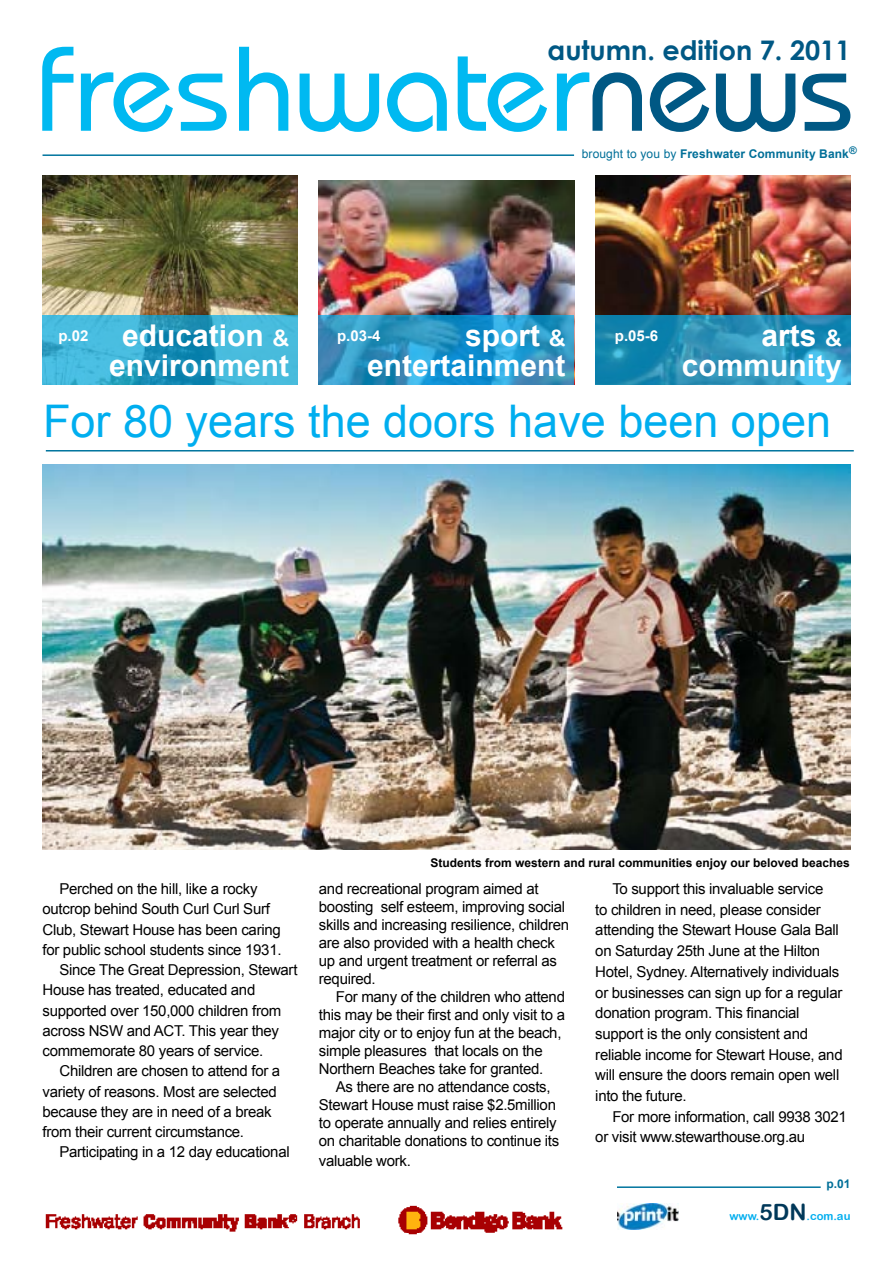
<style>
.page{position:relative;width:893px;height:1263px;background:#fff}
.page>*{position:absolute;margin:0;border:0;box-sizing:border-box;transform-origin:0 0}
.t1{font:45px "Arial";color:#00aeef}
.t2{font:700 30px/30px "Arial";color:#fff;text-align:right}
.t3{font:700 27px "Century Gothic";color:#005884}
.t4{font:15px/18px "Arial";letter-spacing:-.02em;color:#000}
.t5{font:700 15px "Arial";color:#fff}
.t6{font:700 12px "Arial";color:#000}
.t7{font:700 12px "Arial";letter-spacing:.01em;color:#006f98}
.t8{font:11.25px "Arial Rounded MT Bold";color:#00aeef}
.s1{font-weight:400}
.s2{font-family:"Arial Rounded MT Bold";font-weight:400;font-size:22.5px}
.s3{font-size:22.5px;color:#003859}
</style>
<div class="page">
<svg style="left:42px;top:47px;width:31px;height:84px"></svg>
<svg style="left:81px;top:72px;width:92px;height:60px"></svg>
<svg style="left:179px;top:74px;width:48px;height:57px"></svg>
<svg style="left:239px;top:47px;width:49px;height:84px"></svg>
<svg style="left:300px;top:74px;width:79px;height:58px"></svg>
<svg style="left:387px;top:72px;width:60px;height:60px"></svg>
<svg style="left:458px;top:56px;width:89px;height:76px"></svg>
<svg style="left:557px;top:72px;width:85px;height:59px"></svg>
<svg style="left:650px;top:72px;width:59px;height:60px"></svg>
<svg style="left:716px;top:74px;width:79px;height:58px"></svg>
<svg style="left:802px;top:74px;width:48px;height:57px"></svg>
<hr style="left:43px;top:154px;width:531px;height:2px;background:#00759e">
<hr style="left:46px;top:450px;width:808px;height:1px;background:#00759e">
<hr style="left:162px;top:1186px;width:659px;height:2px;background:#00759e">
<img style="left:617px;top:1204px;width:61px;height:26px">
<img style="left:43px;top:176px;width:255px;height:140px">
<img style="left:319px;top:180px;width:255px;height:136px">
<img style="left:595px;top:176px;width:255px;height:140px">
<img style="left:43px;top:465px;width:807px;height:385px">
<svg style="left:43px;top:316px;width:255px;height:69px;background:#37acd0"></svg>
<svg style="left:319px;top:316px;width:255px;height:69px;background:#2995c6"></svg>
<svg style="left:595px;top:316px;width:255px;height:69px;background:#2791b9"></svg>
<img style="left:45px;top:1186px;width:571px;height:49px">
<h3 class="t3" style="left:547px;top:30px;width:304px">autumn. edition 7. 2011</h3>
<p class="t7" style="left:582px;top:146px;width:277px"><span class="s1">brought to you by</span> Freshwater Community Bank<sup>®</sup></p>
<h2 class="t2" style="left:109px;top:322px;width:182px;text-align:center">education <span class="s2">&amp; </span>environment</h2>
<h2 class="t2" style="left:367px;top:322px;width:200px">sport <span class="s2">&amp; </span>entertainment</h2>
<h2 class="t2" style="left:682px;top:322px;width:162px">arts <span class="s2">&amp; </span>community</h2>
<p class="t5" style="left:58px;top:325px;width:32px">p.02</p>
<p class="t5" style="left:337px;top:325px;width:45px">p.03-4</p>
<p class="t5" style="left:615px;top:325px;width:45px">p.05-6</p>
<h1 class="t1" style="left:43px;top:392px;width:789px">For 80 years the doors have been open</h1>
<p class="t4" style="left:60px;top:880px;width:199px">Perched on the hill, like a rocky</p>
<p class="t4" style="left:43px;top:900px;width:229px">outcrop behind South Curl Curl Surf</p>
<p class="t4" style="left:43px;top:920px;width:240px">Club, Stewart House has been caring</p>
<p class="t4" style="left:43px;top:941px;width:241px">for public school students since 1931.</p>
<p class="t4" style="left:60px;top:961px;width:239px">Since The Great Depression, Stewart</p>
<p class="t4" style="left:43px;top:981px;width:214px">House has treated, educated and</p>
<p class="t4" style="left:43px;top:1001px;width:240px">supported over 150,000 children from</p>
<p class="t4" style="left:43px;top:1022px;width:238px">across NSW and ACT. This year they</p>
<p class="t4" style="left:43px;top:1042px;width:222px">commemorate 80 years of service.</p>
<p class="t4" style="left:60px;top:1062px;width:222px">Children are chosen to attend for a</p>
<p class="t4" style="left:43px;top:1082px;width:236px">variety of reasons. Most are selected</p>
<p class="t4" style="left:43px;top:1103px;width:231px">because they are in need of a break</p>
<p class="t4" style="left:43px;top:1123px;width:203px">from their current circumstance.</p>
<p class="t4" style="left:60px;top:1143px;width:232px">Participating in a 12 day educational</p>
<p class="t6" style="left:430px;top:855px;width:421px">Students from western and rural communities enjoy our beloved beaches</p>
<p class="t4" style="left:319px;top:880px;width:252px">and recreational program aimed at boosting self esteem, improving social skills and increasing resilience, children are also provided with a health check up and urgent treatment or referral as required.</p>
<p class="t4" style="left:319px;top:988px;width:248px;text-indent:17px">For many of the children who attend this may be their first and only visit to a major city or to enjoy fun at the beach, simple pleasures that locals on the Northern Beaches take for granted.</p>
<p class="t4" style="left:319px;top:1078px;width:242px;text-align:center">As there are no attendance costs, Stewart House must raise $2.5million to operate annually and relies entirely on charitable donations to continue its</p>
<p class="t4" style="left:319px;top:1152px;width:93px">valuable work.</p>
<p class="t4" style="left:595px;top:878px;width:249px;line-height:20.7px;text-indent:17px">To support this invaluable service<br>to children in need, please consider attending the Stewart House Gala Ball on Saturday 25th June at the Hilton Hotel, Sydney. Alternatively individuals or businesses can sign up for a regular donation program. This financial support is the only consistent and reliable income for Stewart House, and will ensure the doors remain open well into the future.</p>
<p class="t4" style="left:595px;top:1106px;width:253px;line-height:20.7px;text-indent:17px">For more information, call 9938 3021 or visit www.stewarthouse.org.au</p>
<p class="t7" style="left:826px;top:1176px;width:26px">p.01</p>
<p class="t8" style="left:729px;top:1210px;width:123px">www.<span class="s3">5DN</span>.com.au</p>
</div>
